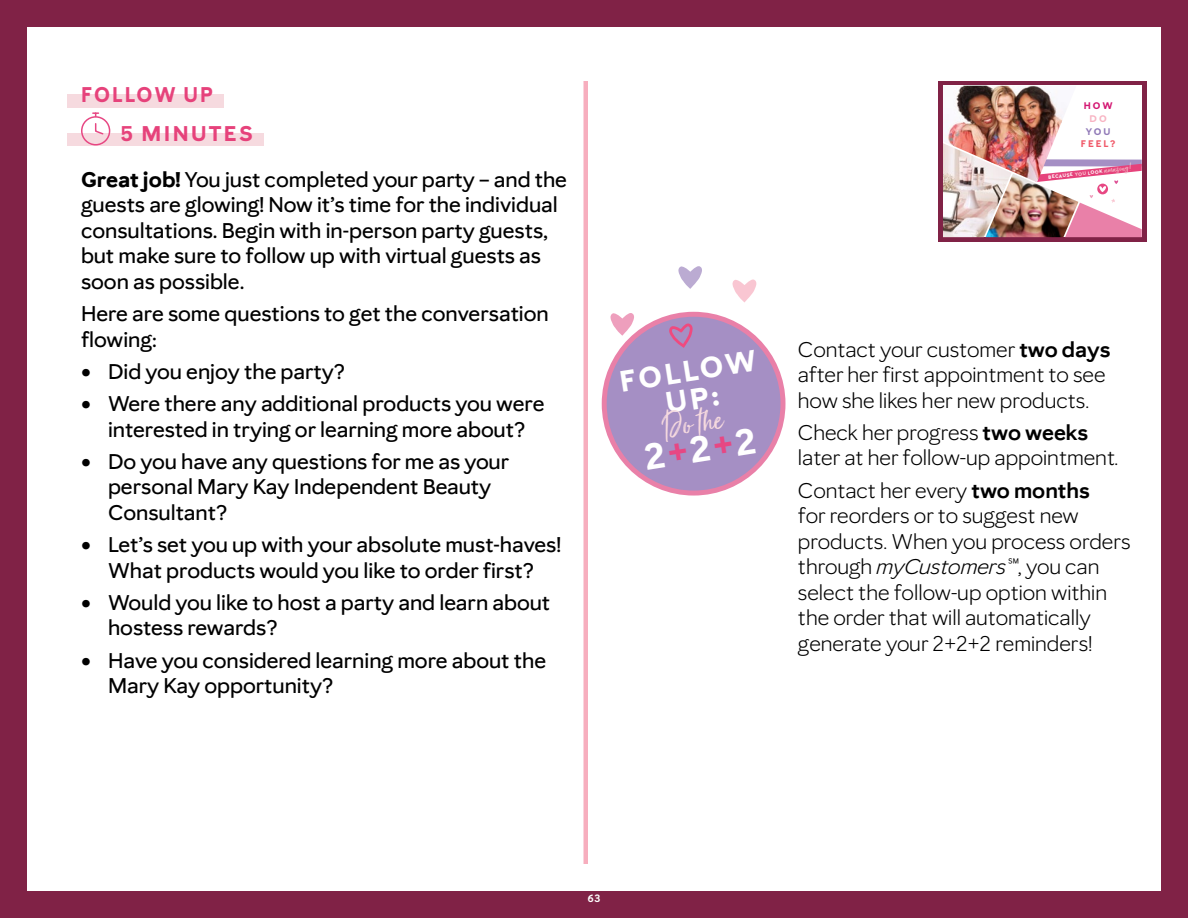
<style>
.page{position:relative;width:1188px;height:918px;background:#802246}
.page>*{position:absolute;margin:0;border:0;box-sizing:border-box;transform-origin:0 0}
.t1{font:40.65px "Just Lovely";color:#f6dadf}
._9_12_pt_45_Lite_sid{font:700 36px "Mary Kay Sans";color:#fff}
._9_12_pt_45_Lite_sid-2{font:700 29.1px/28.5px "Mary Kay Sans";color:#fff;text-align:center}
.t2{font:500 21px/25.5px "Mary Kay Sans";color:#000}
.t3{font:21px/25.5px "Mary Kay Sans";color:#000}
.t4{font:700 21px "Mary Kay Sans";letter-spacing:.11em;color:#e6427b;scale:.94 1}
.t5{font:700 21px "Mary Kay Sans";letter-spacing:.11em;color:#e6427b}
.t6{font:11.1px "Just Lovely";color:#f4ced4}
.MASTER_PG_-_Page_Num{font:600 10.5px "Mary Kay Sans";color:#fff}
.t7{font:700 9.45px "Mary Kay Sans";color:#f05a6a}
.t8{font:700 9.45px "Mary Kay Sans";color:#d31772}
.t9{font:700 9.45px "Mary Kay Sans";color:#917ab8}
.t10{font:700 9.45px "Mary Kay Sans";color:#f8b4c3}
.t11{font:700 4.8px "Mary Kay Sans";color:#fff}
.s1{font-weight:700}
.s2{color:#fbd1d8}
.s3{color:#e74783}
.s4{font-weight:600}
.s5{font-style:italic}
</style>
<div class="page">
<div style="left:27px;top:27px;width:1134px;height:864px;background:#fff"></div>
<div style="left:938px;top:81px;width:208px;height:161px;background:#802246"></div>
<div style="left:943px;top:86px;width:199px;height:151px;background:#fff"></div>
<div style="left:1036px;top:159px;width:106px;height:7px;background:#a58fc4"></div>
<img style="left:1012px;top:182px;width:24px;height:55px">
<img style="left:943px;top:182px;width:69px;height:55px">
<img style="left:943px;top:86px;width:133px;height:96px">
<img style="left:1036px;top:164px;width:111px;height:78px">
<div style="left:604px;top:314px;width:179px;height:179px;background:#a58fc4;border-radius:50%"></div>
<div style="left:602px;top:312px;width:183px;height:184px;border:5px solid #e980a8;border-radius:50%"></div>
<svg style="left:732px;top:279px;width:24px;height:24px"></svg>
<svg style="left:678px;top:266px;width:24px;height:23px"></svg>
<svg style="left:610px;top:313px;width:24px;height:23px"></svg>
<svg style="left:669px;top:323px;width:24px;height:25px"></svg>
<div style="left:68px;top:94px;width:156px;height:14px;background:#f6dadf"></div>
<div style="left:68px;top:134px;width:196px;height:12px;background:#f6dadf"></div>
<div style="left:81px;top:116px;width:29px;height:30px;border:1px solid #e74783;border-radius:50%"></div>
<svg style="left:91px;top:112px;width:14px;height:23px"></svg>
<hr style="left:584px;top:81px;width:4px;height:783px;background:#f7aebe">
<p class="t4" style="left:81px;top:82px;width:142px">FOLLOW UP</p>
<p class="t5" style="left:121px;top:121px;width:133px">5 MINUTES</p>
<p class="t2" style="left:81px;top:166px;width:488px"><span class="s1">Great job!</span> You just completed your party – and the guests are glowing! Now it’s time for the individual consultations. Begin with in-person party guests, but make sure to follow up with virtual guests as soon as possible.</p>
<p class="t2" style="left:81px;top:301px;width:469px">Here are some questions to get the conversation flowing:</p>
<p class="t2" style="left:81px;top:358px;width:265px">• Did you enjoy the party?</p>
<p class="t2" style="left:81px;top:391px;width:465px;text-align:center">• Were there any additional products you were interested in trying or learning more about?</p>
<p class="t2" style="left:108px;top:448px;width:403px;text-indent:-27px">• Do you have any questions for me as your personal Mary Kay Independent Beauty<br>Consultant?</p>
<p class="t2" style="left:81px;top:532px;width:482px;text-align:center">• Let’s set you up with your absolute must-haves!<br>What products would you like to order first?</p>
<p class="t2" style="left:108px;top:589px;width:444px;text-indent:-27px">• Would you like to host a party and learn about hostess rewards?</p>
<p class="t2" style="left:108px;top:647px;width:440px;text-indent:-27px">• Have you considered learning more about the<br>Mary Kay opportunity?</p>
<p class="t8" style="left:1084px;top:100px;width:30px">HOW</p>
<p class="t10" style="left:1090px;top:113px;width:19px">DO</p>
<p class="t9" style="left:1086px;top:126px;width:26px">YOU</p>
<p class="t7" style="left:1081px;top:138px;width:36px">FEEL?</p>
<p class="t11" style="left:1048px;top:174px;width:56px;rotate:-6deg">BECAUSE <span class="s2">YOU</span> LOOK</p>
<p class="t6" style="left:1104px;top:163px;width:29px;rotate:-6deg">amazing!</p>
<p class="_9_12_pt_45_Lite_sid-2" style="left:618px;top:368px;width:140px;rotate:-9deg">FOLLOW<br>UP:</p>
<p class="_9_12_pt_45_Lite_sid" style="left:641px;top:436px;width:113px;rotate:-9deg">2<span class="s3">+</span>2<span class="s3">+</span>2</p>
<p class="t1" style="left:659px;top:403px;width:61px;rotate:-9deg">Do the</p>
<p class="t3" style="left:798px;top:336px;width:314px">Contact your customer <span class="s4">two days </span>after her first appointment to see how she likes her new products.</p>
<p class="t3" style="left:798px;top:420px;width:322px">Check her progress <span class="s4">two weeks </span>later at her follow-up appointment.</p>
<p class="t3" style="left:798px;top:477px;width:334px">Contact her every <span class="s4">two months<br></span>for reorders or to suggest new products. When you process orders through <span class="s5">myCustomers℠</span>, you can select the follow-up option within the order that will automatically generate your 2+2+2 reminders!</p>
<p class="MASTER_PG_-_Page_Num" style="left:588px;top:891px;width:14px">63</p>
</div>
